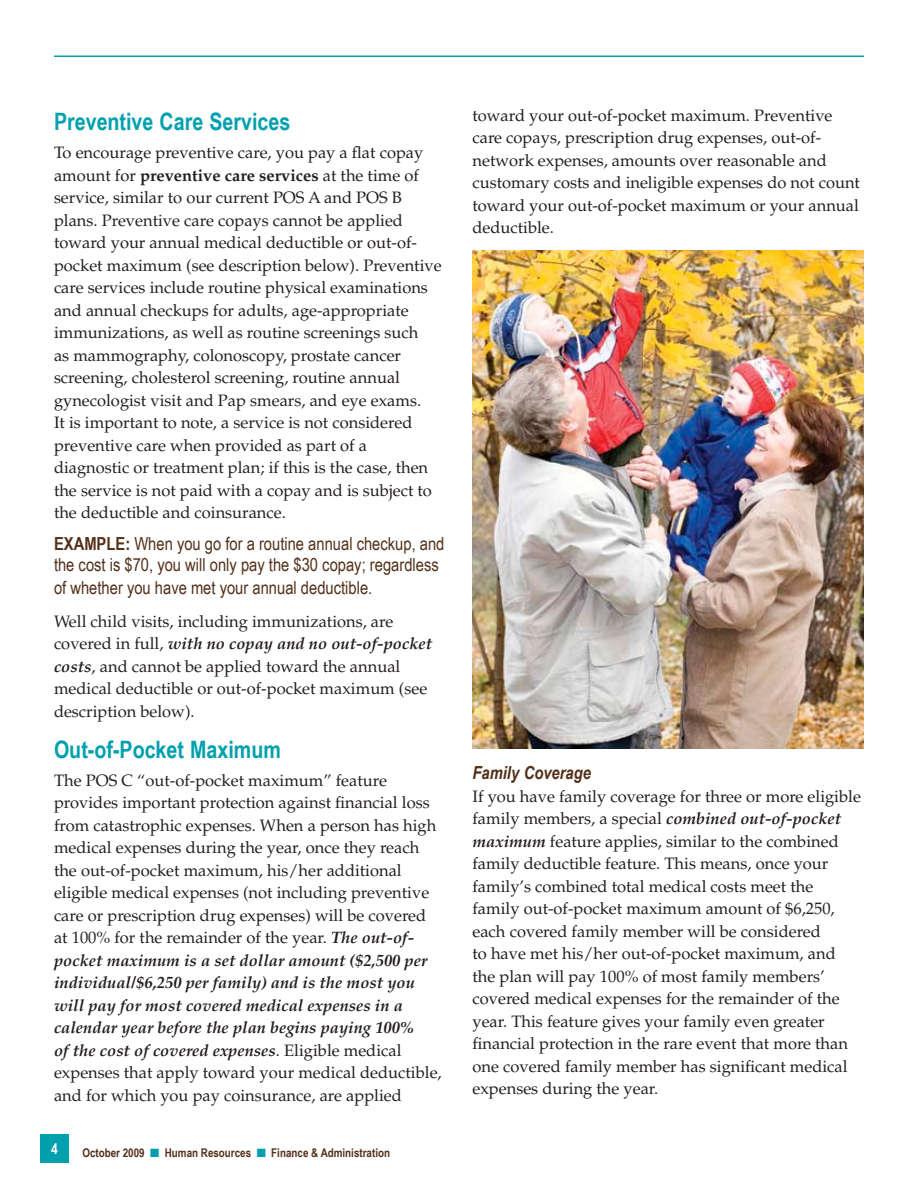
<style>
.page{position:relative;width:918px;height:1188px;background:#fff}
.page>*{position:absolute;margin:0;border:0;box-sizing:border-box;transform-origin:0 0}
.t1{font:700 24px "Arial Narrow";color:#00a0ae}
.t2{font:18px/21.8px "Arial Narrow";color:#543019}
.t3{font:italic 700 18px "Arial Narrow";color:#543019}
.t4{font:16.5px/22.5px "Palatino";color:#241e1f}
.t5{font:700 12px "Arial Narrow";color:#543019}
.s1{font-weight:700}
.s2{font-weight:700;font-style:italic}
.s3{color:#00a0ae}
</style>
<div class="page">
<div style="left:41px;top:1134px;width:28px;height:28px;background:#00a0ae"></div>
<hr style="left:54px;top:56px;width:810px;height:1px;background:#00a0ae">
<img style="left:472px;top:251px;width:392px;height:497px">
<h1 class="t1" style="left:54px;top:108px;width:238px">Preventive Care Services</h1>
<p class="t4" style="left:54px;top:142px;width:389px">To encourage preventive care, you pay a flat copay amount for <span class="s1">preventive care services</span> at the time of service, similar to our current POS A and POS B plans. Preventive care copays cannot be applied toward your annual medical deductible or out-of&shy;pocket maximum (see description below). Preventive care services include routine physical examinations and annual checkups for adults, age-appropriate immunizations, as well as routine screenings such<br>as mammography, colonoscopy, prostate cancer screening, cholesterol screening, routine annual gynecologist visit and Pap smears, and eye exams.<br>It is important to note, a service is not considered preventive care when provided as part of a diagnostic or treatment plan; if this is the case, then the service is not paid with a copay and is subject to the deductible and coinsurance.</p>
<p class="t2" style="left:54px;top:533px;width:392px"><span class="s1">Example:</span> When you go for a routine annual checkup, and the cost is $70, you will only pay the $30 copay; regardless of whether you have met your annual deductible.</p>
<p class="t4" style="left:54px;top:610px;width:380px">Well child visits, including immunizations, are covered in full, <span class="s2">with no copay and no out-of-pocket costs</span>, and cannot be applied toward the annual medical deductible or out-of-pocket maximum (see description below).</p>
<h1 class="t1" style="left:54px;top:736px;width:228px">Out-of-Pocket Maximum</h1>
<p class="t4" style="left:54px;top:769px;width:389px">The POS C “out-of-pocket maximum” feature provides important protection against financial loss from catastrophic expenses. When a person has high medical expenses during the year, once they reach the out-of-pocket maximum, his/her additional eligible medical expenses (not including preventive care or prescription drug expenses) will be covered at 100% for the remainder of the year. <span class="s2">The out-of&shy;pocket maximum is a set dollar amount ($2,500 per individual/$6,250 per family) and is the most you will pay for most covered medical expenses in a calendar year before the plan begins paying 100%<br>of the cost of covered expenses</span>. Eligible medical expenses that apply toward your medical deductible, and for which you pay coinsurance, are applied</p>
<p class="t5" style="left:82px;top:1146px;width:309px">October 2009 <span class="s3">■</span> Human Resources <span class="s3">■</span> Finance &amp; Administration</p>
<p class="t4" style="left:472px;top:104px;width:389px">toward your out-of-pocket maximum. Preventive care copays, prescription drug expenses, out-of&shy;network expenses, amounts over reasonable and customary costs and ineligible expenses do not count toward your out-of-pocket maximum or your annual deductible.</p>
<p class="t3" style="left:472px;top:762px;width:120px">Family Coverage</p>
<p class="t4" style="left:472px;top:785px;width:390px">If you have family coverage for three or more eligible family members, a special <span class="s2">combined out-of-pocket maximum</span> feature applies, similar to the combined family deductible feature. This means, once your family’s combined total medical costs meet the family out-of-pocket maximum amount of $6,250, each covered family member will be considered<br>to have met his/her out-of-pocket maximum, and the plan will pay 100% of most family members’ covered medical expenses for the remainder of the year. This feature gives your family even greater financial protection in the rare event that more than one covered family member has significant medical expenses during the year.</p>
</div>
